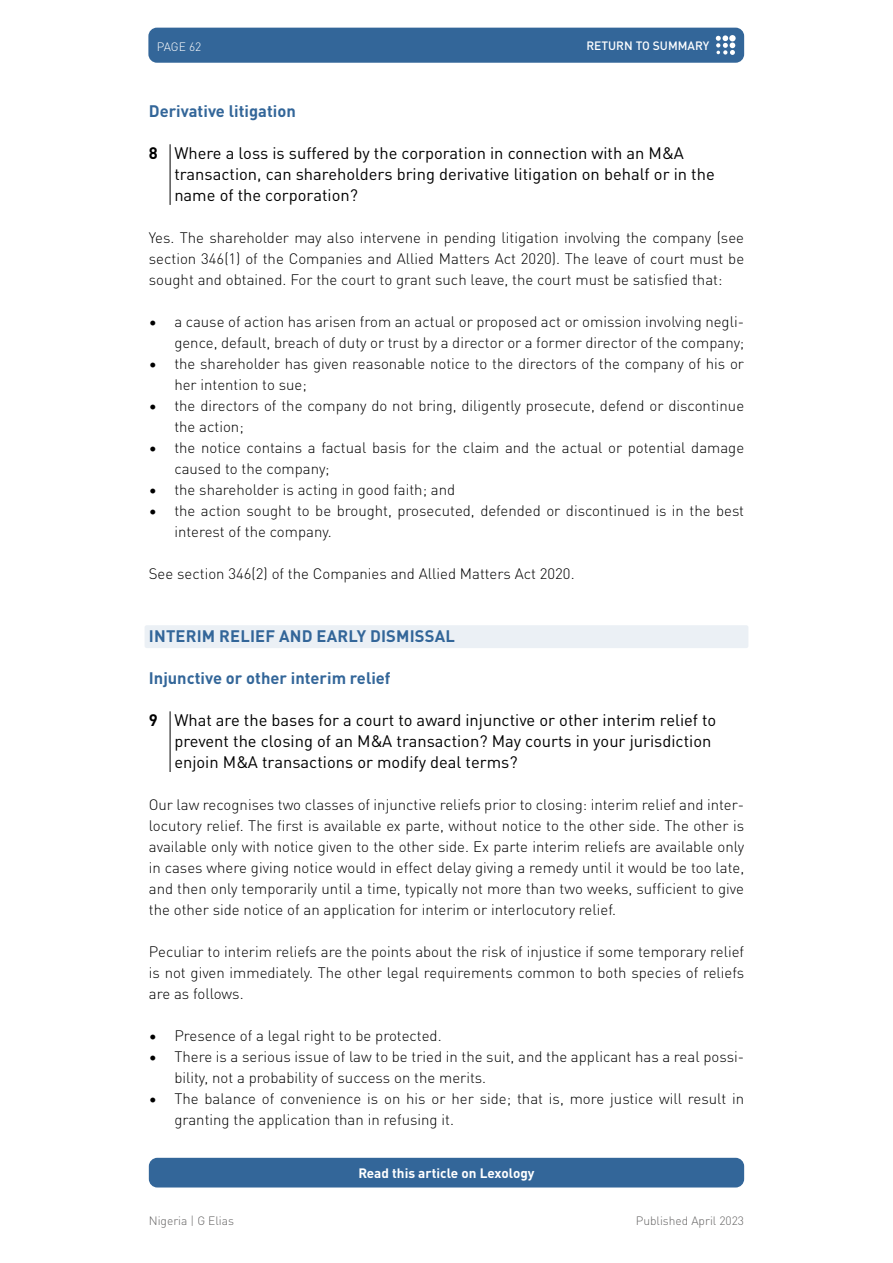
<style>
.page{position:relative;width:893px;height:1263px;background:#fff}
.page>*{position:absolute;margin:0;border:0;box-sizing:border-box;transform-origin:0 0}
.t1{font:16.5px/21px "DIN Pro";color:#000}
.t2{font:700 16.5px "DIN Pro";color:#369}
.t3{font:300 15px/21px "DIN Pro";color:#000}
.t4{font:700 13.5px "DIN Pro";color:#fff}
.t5{font:300 12px "DIN Pro";color:#646363}
.t6{font:500 12px "DIN Pro";color:#fff}
.t7{font:300 12px "DIN Pro";letter-spacing:-.005em;color:#fff}
.s1{font-weight:700}
</style>
<div class="page">
<div style="left:148px;top:28px;width:596px;height:35px;background:#369;border-radius:9px"></div>
<svg style="left:716px;top:35px;width:19px;height:20px"></svg>
<div style="left:149px;top:1158px;width:595px;height:29px;background:#369;border-radius:9px"></div>
<hr style="left:170px;top:144px;width:1px;height:61px;background:#000">
<div style="left:145px;top:625px;width:603px;height:23px;background:#ebf0f5;border-radius:2px"></div>
<hr style="left:170px;top:711px;width:1px;height:61px;background:#000">
<p class="t7" style="left:157px;top:37px;width:46px">PAGE 62</p>
<p class="t6" style="left:586px;top:37px;width:124px">RETURN TO SUMMARY</p>
<p class="t2" style="left:149px;top:98px;width:148px">Derivative litigation</p>
<p class="t1" style="left:174px;top:141px;width:542px;text-indent:-26px"><span class="s1">8</span> Where a loss is suffered by the corporation in connection with an M&amp;A transaction, can shareholders bring derivative litigation on behalf or in the name of the corporation?</p>
<p class="t3" style="left:149px;top:226px;width:597px;text-align:justify">Yes. The shareholder may also intervene in pending litigation involving the company (see section 346(1) of the Companies and Allied Matters Act 2020). The leave of court must be sought and obtained. For the court to grant such leave, the court must be satisfied that:</p>
<p class="t3" style="left:149px;top:310px;width:597px;text-align:right">• a cause of action has arisen from an actual or proposed act or omission involving negli&shy;gence, default, breach of duty or trust by a director or a former director of the company;</p>
<p class="t3" style="left:174px;top:352px;width:571px;text-indent:-26px">• the shareholder has given reasonable notice to the directors of the company of his or her intention to sue;</p>
<p class="t3" style="left:174px;top:394px;width:571px;text-indent:-26px">• the directors of the company do not bring, diligently prosecute, defend or discontinue the action;</p>
<p class="t3" style="left:174px;top:436px;width:571px;text-indent:-26px">• the notice contains a factual basis for the claim and the actual or potential damage caused to the company;</p>
<p class="t3" style="left:149px;top:478px;width:308px">• the shareholder is acting in good faith; and</p>
<p class="t3" style="left:174px;top:499px;width:571px;text-indent:-26px">• the action sought to be brought, prosecuted, defended or discontinued is in the best interest of the company.</p>
<p class="t3" style="left:149px;top:562px;width:427px">See section 346(2) of the Companies and Allied Matters Act 2020.</p>
<p class="t2" style="left:149px;top:623px;width:307px">INTERIM RELIEF AND EARLY DISMISSAL</p>
<p class="t2" style="left:149px;top:665px;width:243px">Injunctive or other interim relief</p>
<p class="t1" style="left:174px;top:708px;width:543px;text-indent:-26px"><span class="s1">9</span> What are the bases for a court to award injunctive or other interim relief to prevent the closing of an M&amp;A transaction? May courts in your jurisdiction enjoin M&amp;A transactions or modify deal terms?</p>
<p class="t3" style="left:149px;top:793px;width:597px;text-align:justify">Our law recognises two classes of injunctive reliefs prior to closing: interim relief and inter&shy;locutory relief. The first is available ex parte, without notice to the other side. The other is available only with notice given to the other side. Ex parte interim reliefs are available only in cases where giving notice would in effect delay giving a remedy until it would be too late, and then only temporarily until a time, typically not more than two weeks, sufficient to give the other side notice of an application for interim or interlocutory relief.</p>
<p class="t3" style="left:149px;top:940px;width:597px;text-align:justify">Peculiar to interim reliefs are the points about the risk of injustice if some temporary relief is not given immediately. The other legal requirements common to both species of reliefs are as follows.</p>
<p class="t3" style="left:149px;top:1024px;width:294px">• Presence of a legal right to be protected.</p>
<p class="t3" style="left:174px;top:1045px;width:571px;text-indent:-26px">• There is a serious issue of law to be tried in the suit, and the applicant has a real possi&shy;bility, not a probability of success on the merits.</p>
<p class="t3" style="left:174px;top:1087px;width:571px;text-indent:-26px">• The balance of convenience is on his or her side; that is, more justice will result in granting the application than in refusing it.</p>
<p class="t4" style="left:358px;top:1162px;width:178px">Read this article on Lexology</p>
<p class="t5" style="left:149px;top:1211px;width:87px">Nigeria | G Elias</p>
<p class="t5" style="left:636px;top:1211px;width:110px">Published April 2023</p>
</div>
